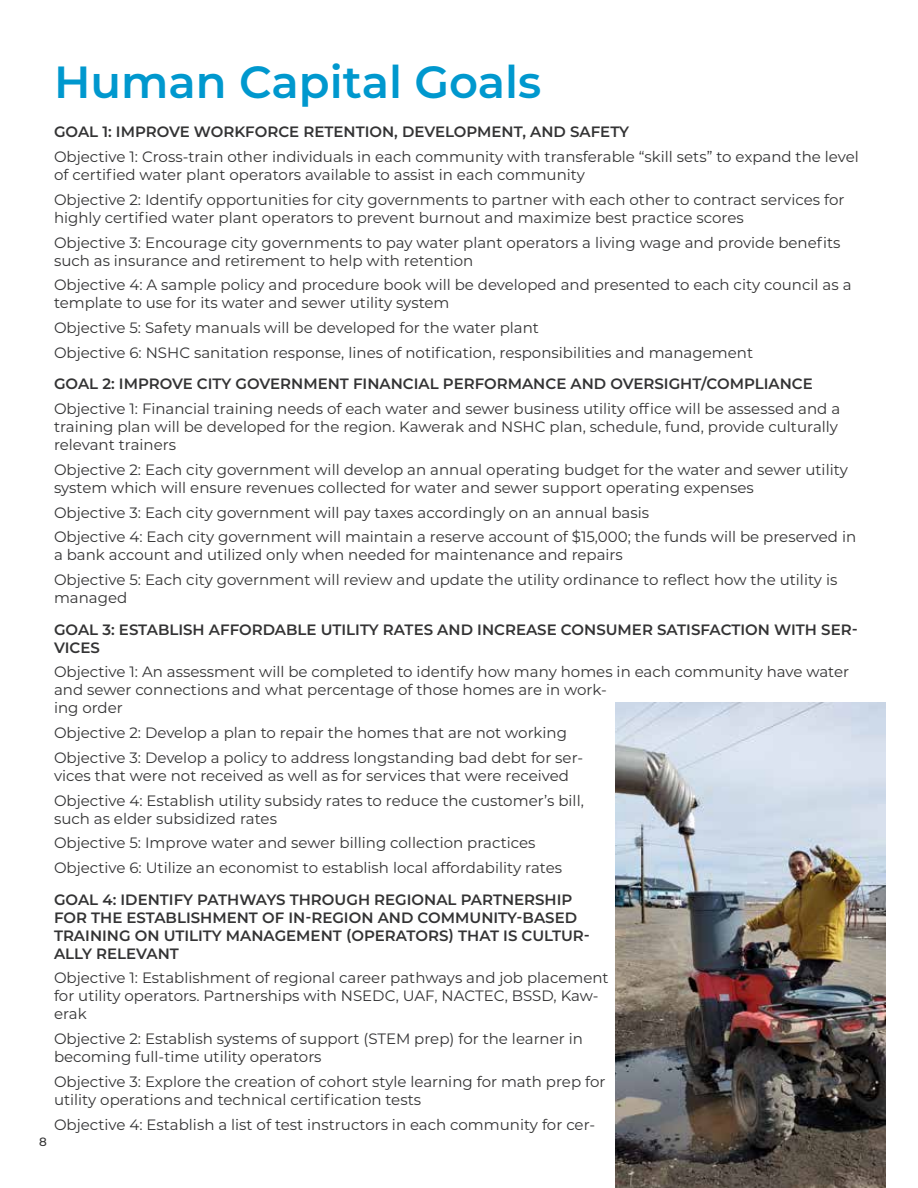
<style>
.page{position:relative;width:918px;height:1188px;background:#fff}
.page>*{position:absolute;margin:0;border:0;box-sizing:border-box;transform-origin:0 0}
.t1{font:600 45px "Montserrat";color:#0098ce}
.t2{font:15px/18px "Montserrat";color:#333334}
.t3{font:600 15px/18px "Montserrat";color:#333334}
.t4{font:500 12px "Montserrat";color:#333334}
</style>
<div class="page">
<img style="left:616px;top:702px;width:269px;height:486px">
<h1 class="t1" style="left:54px;top:50px;width:489px">Human Capital Goals</h1>
<p class="t3" style="left:54px;top:122px;width:577px">GOAL 1: IMPROVE WORKFORCE RETENTION, DEVELOPMENT, AND SAFETY</p>
<p class="t2" style="left:54px;top:147px;width:806px">Objective 1: Cross-train other individuals in each community with transferable “skill sets” to expand the level of certified water plant operators available to assist in each community</p>
<p class="t2" style="left:54px;top:190px;width:792px">Objective 2: Identify opportunities for city governments to partner with each other to contract services for highly certified water plant operators to prevent burnout and maximize best practice scores</p>
<p class="t2" style="left:54px;top:233px;width:788px">Objective 3: Encourage city governments to pay water plant operators a living wage and provide benefits such as insurance and retirement to help with retention</p>
<p class="t2" style="left:54px;top:275px;width:799px">Objective 4: A sample policy and procedure book will be developed and presented to each city council as a template to use for its water and sewer utility system</p>
<p class="t2" style="left:54px;top:315px;width:701px;line-height:24.8px">Objective 5: Safety manuals will be developed for the water plant<br>Objective 6: NSHC sanitation response, lines of notification, responsibilities and management</p>
<p class="t3" style="left:54px;top:374px;width:760px">GOAL 2: IMPROVE CITY GOVERNMENT FINANCIAL PERFORMANCE AND OVERSIGHT/COMPLIANCE</p>
<p class="t2" style="left:54px;top:399px;width:788px">Objective 1: Financial training needs of each water and sewer business utility office will be assessed and a training plan will be developed for the region. Kawerak and NSHC plan, schedule, fund, provide culturally relevant trainers</p>
<p class="t2" style="left:54px;top:460px;width:795px">Objective 2: Each city government will develop an annual operating budget for the water and sewer utility system which will ensure revenues collected for water and sewer support operating expenses</p>
<p class="t2" style="left:54px;top:499px;width:804px;line-height:24.8px">Objective 3: Each city government will pay taxes accordingly on an annual basis<br>Objective 4: Each city government will maintain a reserve account of $15,000; the funds will be preserved in</p>
<p class="t2" style="left:54px;top:542px;width:785px;line-height:24.8px">a bank account and utilized only when needed for maintenance and repairs<br>Objective 5: Each city government will review and update the utility ordinance to reflect how the utility is</p>
<p class="t2" style="left:54px;top:588px;width:75px">managed</p>
<p class="t3" style="left:54px;top:620px;width:805px">GOAL 3: ESTABLISH AFFORDABLE UTILITY RATES AND INCREASE CONSUMER SATISFACTION WITH SER-<br>VICES</p>
<p class="t2" style="left:54px;top:662px;width:797px">Objective 1: An assessment will be completed to identify how many homes in each community have water and sewer connections and what percentage of those homes are in work-<br>ing order</p>
<p class="t2" style="left:54px;top:720px;width:531px;line-height:24.8px">Objective 2: Develop a plan to repair the homes that are not working<br>Objective 3: Develop a policy to address longstanding bad debt for ser-</p>
<p class="t2" style="left:54px;top:763px;width:531px;line-height:24.8px">vices that were not received as well as for services that were received<br>Objective 4: Establish utility subsidy rates to reduce the customer’s bill,</p>
<p class="t2" style="left:54px;top:805px;width:510px;line-height:24.8px">such as elder subsidized rates<br>Objective 5: Improve water and sewer billing collection practices<br>Objective 6: Utilize an economist to establish local affordability rates</p>
<p class="t3" style="left:54px;top:890px;width:537px">GOAL 4: IDENTIFY PATHWAYS THROUGH REGIONAL PARTNERSHIP FOR THE ESTABLISHMENT OF IN-REGION AND COMMUNITY-BASED TRAINING ON UTILITY MANAGEMENT (OPERATORS) THAT IS CULTUR-ALLY RELEVANT</p>
<p class="t2" style="left:54px;top:968px;width:556px">Objective 1: Establishment of regional career pathways and job placement for utility operators. Partnerships with NSEDC, UAF, NACTEC, BSSD, Kaw&shy;erak</p>
<p class="t2" style="left:54px;top:1029px;width:530px">Objective 2: Establish systems of support (STEM prep) for the learner in becoming full-time utility operators</p>
<p class="t2" style="left:54px;top:1072px;width:553px">Objective 3: Explore the creation of cohort style learning for math prep for utility operations and technical certification tests</p>
<p class="t2" style="left:54px;top:1115px;width:543px">Objective 4: Establish a list of test instructors in each community for cer-</p>
<p class="t4" style="left:39px;top:1133px;width:9px">8</p>
</div>
